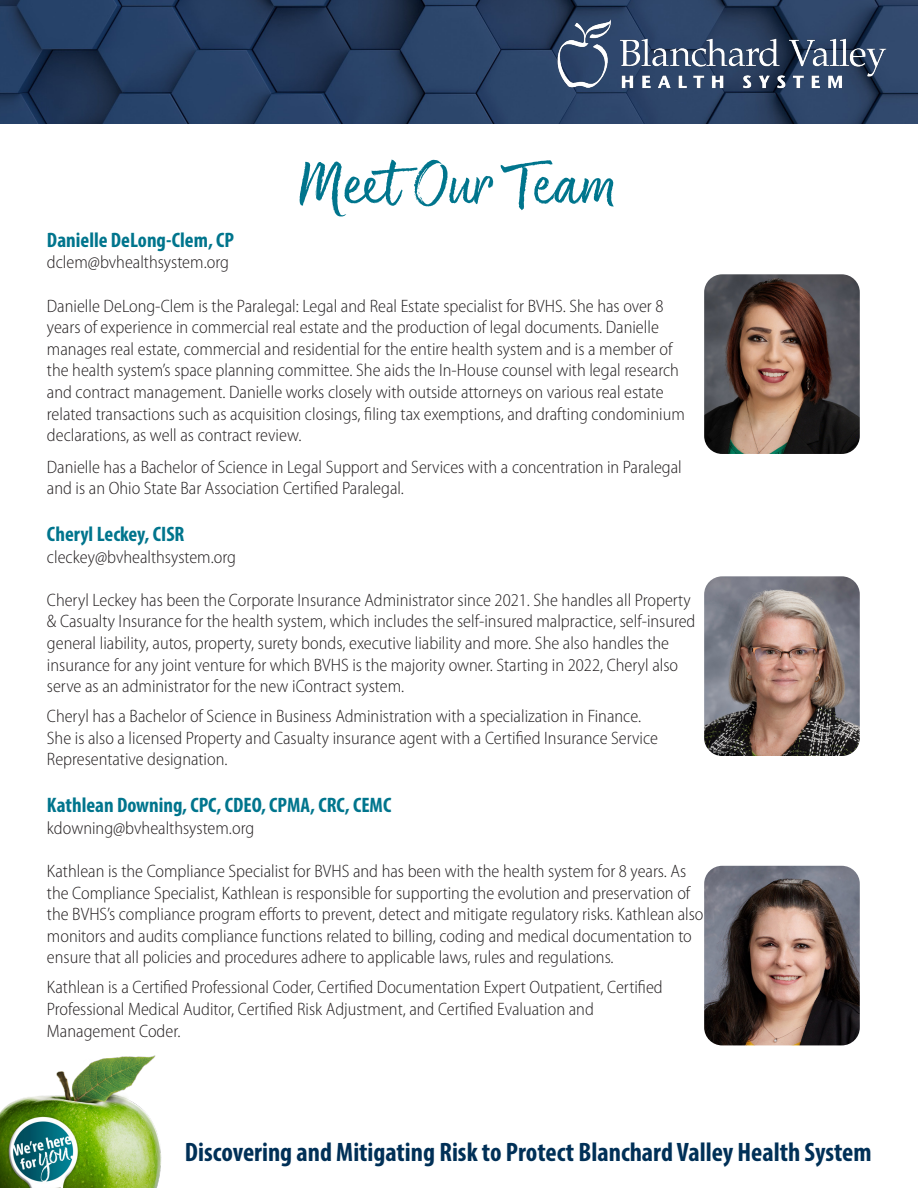
<style>
.page{position:relative;width:918px;height:1188px;background:#fff}
.page>*{position:absolute;margin:0;border:0;box-sizing:border-box;transform-origin:0 0}
.t1{font:70.5px "Good Karma Upright";color:#00758d}
.t2{font:700 condensed 26.7px "Myriad Pro";color:#003057}
.t3{font:700 condensed 21px "Myriad Pro";color:#00758d}
.t4{font:300 semi-condensed 18px/21.6px "Myriad Pro";color:#231f20}
</style>
<div class="page">
<img style="left:0;top:0;width:918px;height:123px">
<img style="left:555px;top:13px;width:336px;height:85px">
<img style="left:0;top:1055px;width:162px;height:133px">
<img style="left:704px;top:866px;width:156px;height:179px">
<img style="left:704px;top:576px;width:156px;height:180px">
<img style="left:704px;top:274px;width:156px;height:180px">
<p class="t1" style="left:300px;top:143px;width:319px">Meet Our Team</p>
<p class="t3" style="left:47px;top:227px;width:189px">Danielle DeLong-Clem, CP</p>
<p class="t4" style="left:47px;top:251px;width:183px">dclem@bvhealthsystem.org</p>
<p class="t4" style="left:47px;top:295px;width:639px">Danielle DeLong-Clem is the Paralegal: Legal and Real Estate specialist for BVHS. She has over 8 years of experience in commercial real estate and the production of legal documents. Danielle manages real estate, commercial and residential for the entire health system and is a member of the health system’s space planning committee. She aids the In-House counsel with legal research and contract management. Danielle works closely with outside attorneys on various real estate related transactions such as acquisition closings, filing tax exemptions, and drafting condominium declarations, as well as contract review.</p>
<p class="t4" style="left:47px;top:456px;width:636px">Danielle has a Bachelor of Science in Legal Support and Services with a concentration in Paralegal and is an Ohio State Bar Association Certified Paralegal.</p>
<p class="t3" style="left:47px;top:521px;width:139px">Cheryl Leckey, CISR</p>
<p class="t4" style="left:47px;top:546px;width:191px">cleckey@bvhealthsystem.org</p>
<p class="t4" style="left:47px;top:589px;width:650px">Cheryl Leckey has been the Corporate Insurance Administrator since 2021. She handles all Property &amp; Casualty Insurance for the health system, which includes the self-insured malpractice, self-insured general liability, autos, property, surety bonds, executive liability and more. She also handles the insurance for any joint venture for which BVHS is the majority owner. Starting in 2022, Cheryl also serve as an administrator for the new iContract system.</p>
<p class="t4" style="left:47px;top:705px;width:613px">Cheryl has a Bachelor of Science in Business Administration with a specialization in Finance.<br>She is also a licensed Property and Casualty insurance agent with a Certified Insurance Service<br>Representative designation.</p>
<p class="t3" style="left:47px;top:792px;width:346px">Kathlean Downing, CPC, CDEO, CPMA, CRC, CEMC</p>
<p class="t4" style="left:47px;top:817px;width:209px">kdowning@bvhealthsystem.org</p>
<p class="t4" style="left:47px;top:860px;width:658px">Kathlean is the Compliance Specialist for BVHS and has been with the health system for 8 years. As the Compliance Specialist, Kathlean is responsible for supporting the evolution and preservation of the BVHS’s compliance program efforts to prevent, detect and mitigate regulatory risks. Kathlean also monitors and audits compliance functions related to billing, coding and medical documentation to ensure that all policies and procedures adhere to applicable laws, rules and regulations.</p>
<p class="t4" style="left:47px;top:977px;width:617px">Kathlean is a Certified Professional Coder, Certified Documentation Expert Outpatient, Certified<br>Professional Medical Auditor, Certified Risk Adjustment, and Certified Evaluation and</p>
<p class="t4" style="left:47px;top:1020px;width:135px">Management Coder.</p>
<p class="t2" style="left:185px;top:1135px;width:688px">Discovering and Mitigating Risk to Protect Blanchard Valley Health System</p>
</div>
